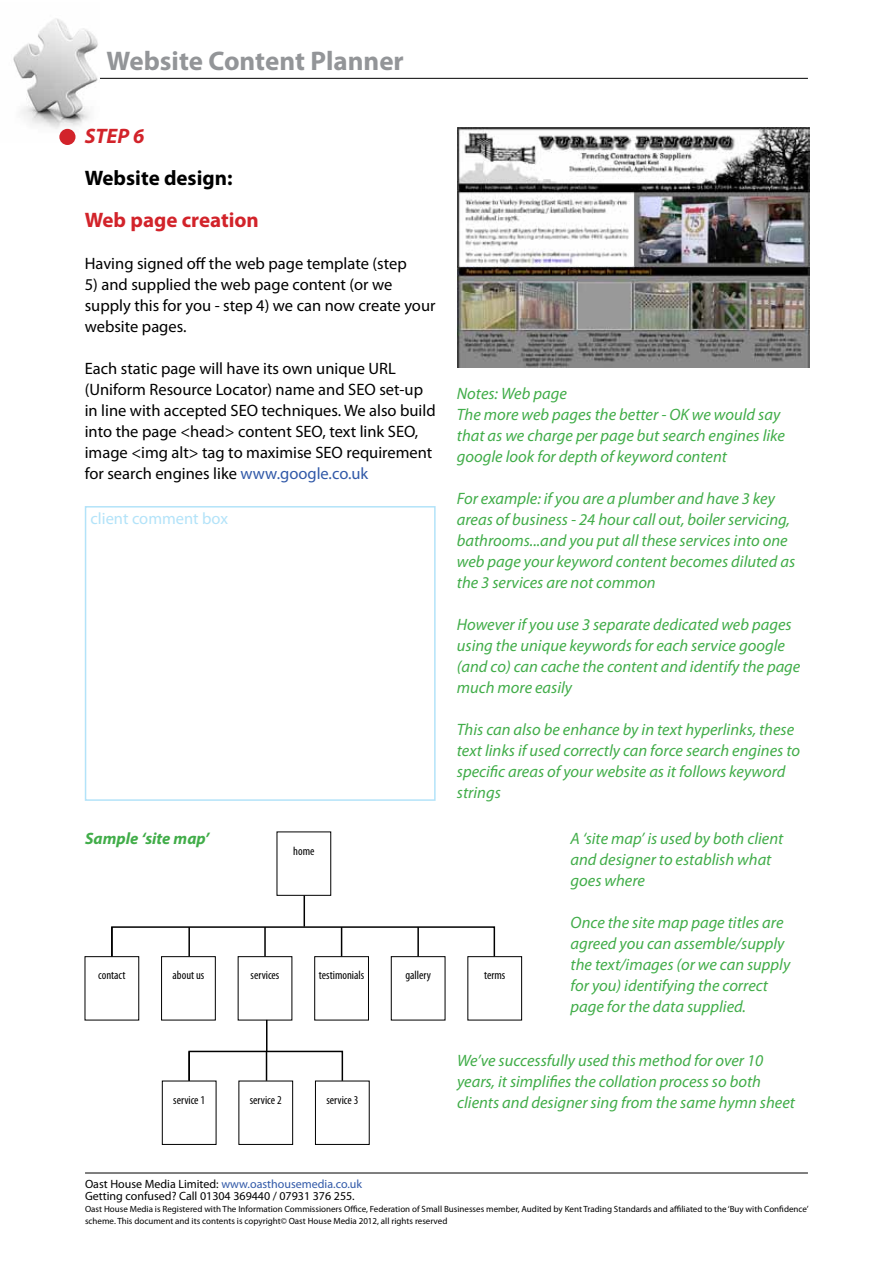
<style>
.page{position:relative;width:893px;height:1263px;background:#fff}
.page>*{position:absolute;margin:0;border:0;box-sizing:border-box;transform-origin:0 0}
.t1{font:700 27px "Myriad Pro";color:#939598}
.t2{font:700 21px "Myriad Pro";color:#d2232a}
.t3{font:700 21px "Myriad Pro";color:#000}
.t4{font:italic 700 21px "Myriad Pro";color:#d2232a}
.t5{font:italic 16.5px/21px "Myriad Pro";color:#41ad49}
.t6{font:16.5px/21px "Myriad Pro";color:#000}
.t7{font:16.5px "Myriad Pro";color:#b3e3f9}
.t8{font:italic 700 16.5px "Myriad Pro";color:#41ad49}
.t9{font:12px/12px "Myriad Pro";color:#000}
.t10{font:condensed 12px "Myriad Pro";color:#000}
.t11{font:9px/12px "Myriad Pro";color:#000}
.s1{color:#3159a8}
</style>
<div class="page">
<hr style="left:85px;top:78px;width:723px;height:1px;background:#000">
<hr style="left:85px;top:1172px;width:723px;height:1px;background:#000">
<img style="left:13px;top:18px;width:87px;height:113px">
<div style="left:85px;top:506px;width:351px;height:295px;border:2px solid #b3e3f9"></div>
<img style="left:457px;top:128px;width:353px;height:239px">
<div style="left:59px;top:129px;width:17px;height:16px;background:#d2232a;border-radius:50%"></div>
<div style="left:161px;top:956px;width:55px;height:64px;border:1px solid #000"></div>
<div style="left:314px;top:956px;width:55px;height:64px;border:1px solid #000"></div>
<div style="left:391px;top:956px;width:54px;height:64px;border:1px solid #000"></div>
<div style="left:468px;top:956px;width:54px;height:64px;border:1px solid #000"></div>
<hr style="left:304px;top:895px;width:1px;height:31px;background:#000">
<hr style="left:266px;top:1020px;width:1px;height:31px;background:#000">
<div style="left:111px;top:926px;width:384px;height:31px;border:2px solid #000"></div>
<div style="left:188px;top:1051px;width:155px;height:30px;border:2px solid #000"></div>
<hr style="left:111px;top:927px;width:2px;height:29px;background:#000">
<hr style="left:188px;top:1051px;width:2px;height:30px;background:#000">
<hr style="left:188px;top:927px;width:2px;height:29px;background:#000">
<hr style="left:266px;top:1051px;width:1px;height:30px;background:#000">
<hr style="left:264px;top:927px;width:2px;height:29px;background:#000">
<svg style="left:341px;top:927px;width:1px;height:29px"></svg>
<hr style="left:417px;top:927px;width:2px;height:29px;background:#000">
<h1 class="t1" style="left:107px;top:43px;width:299px">Website Content Planner</h1>
<p class="t4" style="left:85px;top:123px;width:61px">STEP 6</p>
<p class="t3" style="left:85px;top:165px;width:149px">Website design:</p>
<p class="t2" style="left:85px;top:207px;width:176px">Web page creation</p>
<p class="t6" style="left:85px;top:253px;width:323px">Having signed off the web page template (step</p>
<p class="t6" style="left:85px;top:274px;width:352px">5) and supplied the web page content (or we supply this for you - step 4) we can now create your website pages.</p>
<p class="t6" style="left:85px;top:358px;width:352px">Each static page will have its own unique URL (Uniform Resource Locator) name and SEO set-up in line with accepted SEO techniques. We also build into the page &lt;head&gt; content SEO, text link SEO, image &lt;img alt&gt; tag to maximise SEO requirement for search engines like <span class="s1">www.google.co.uk</span></p>
<p class="t7" style="left:91px;top:508px;width:139px">client comment box</p>
<p class="t5" style="left:457px;top:382px;width:330px">Notes: Web page<br>The more web pages the better - OK we would say that as we charge per page but search engines like google look for depth of keyword content</p>
<p class="t5" style="left:457px;top:487px;width:340px">For example: if you are a plumber and have 3 key areas of business - 24 hour call out, boiler servicing, bathrooms...and you put all these services into one web page your keyword content becomes diluted as the 3 services are not common</p>
<p class="t5" style="left:457px;top:613px;width:345px">However if you use 3 separate dedicated web pages using the unique keywords for each service google (and co) can cache the content and identify the page much more easily</p>
<p class="t5" style="left:457px;top:718px;width:345px">This can also be enhance by in text hyperlinks, these text links if used correctly can force search engines to specific areas of your website as it follows keyword strings</p>
<p class="t8" style="left:85px;top:828px;width:126px">Sample ‘site map’</p>
<p class="t5" style="left:571px;top:828px;width:214px">A ‘site map’ is used by both client and designer to establish what goes where</p>
<p class="t5" style="left:571px;top:912px;width:221px">Once the site map page titles are agreed you can assemble/supply the text/images (or we can supply for you) identifying the correct page for the data supplied.</p>
<p class="t5" style="left:457px;top:1049px;width:339px">We’ve successfully used this method for over 10 years, it simplifies the collation process so both clients and designer sing from the same hymn sheet</p>
<p class="t10" style="left:293px;top:843px;width:23px">home</p>
<p class="t10" style="left:173px;top:968px;width:33px">about us</p>
<p class="t10" style="left:319px;top:968px;width:47px">testimonials</p>
<p class="t10" style="left:405px;top:968px;width:27px">gallery</p>
<p class="t10" style="left:484px;top:968px;width:23px">terms</p>
<p class="t10" style="left:251px;top:968px;width:30px">services</p>
<p class="t10" style="left:98px;top:968px;width:29px">contact</p>
<p class="t10" style="left:173px;top:1092px;width:33px">service 1</p>
<p class="t10" style="left:250px;top:1092px;width:33px">service 2</p>
<p class="t10" style="left:326px;top:1092px;width:33px">service 3</p>
<p class="t9" style="left:85px;top:1177px;width:278px">Oast House Media Limited: <span class="s1">www.oasthousemedia.co.uk<br></span>Getting confused? Call 01304 369440 / 07931 376 255.</p>
<p class="t11" style="left:85px;top:1202px;width:725px">Oast House Media is Registered with The Information Commissioners Office, Federation of Small Businesses member, Audited by Kent Trading Standards and affiliated to the ‘Buy with Confidence’ scheme. This document and its contents is copyright© Oast House Media 2012, all rights reserved</p>
</div>
